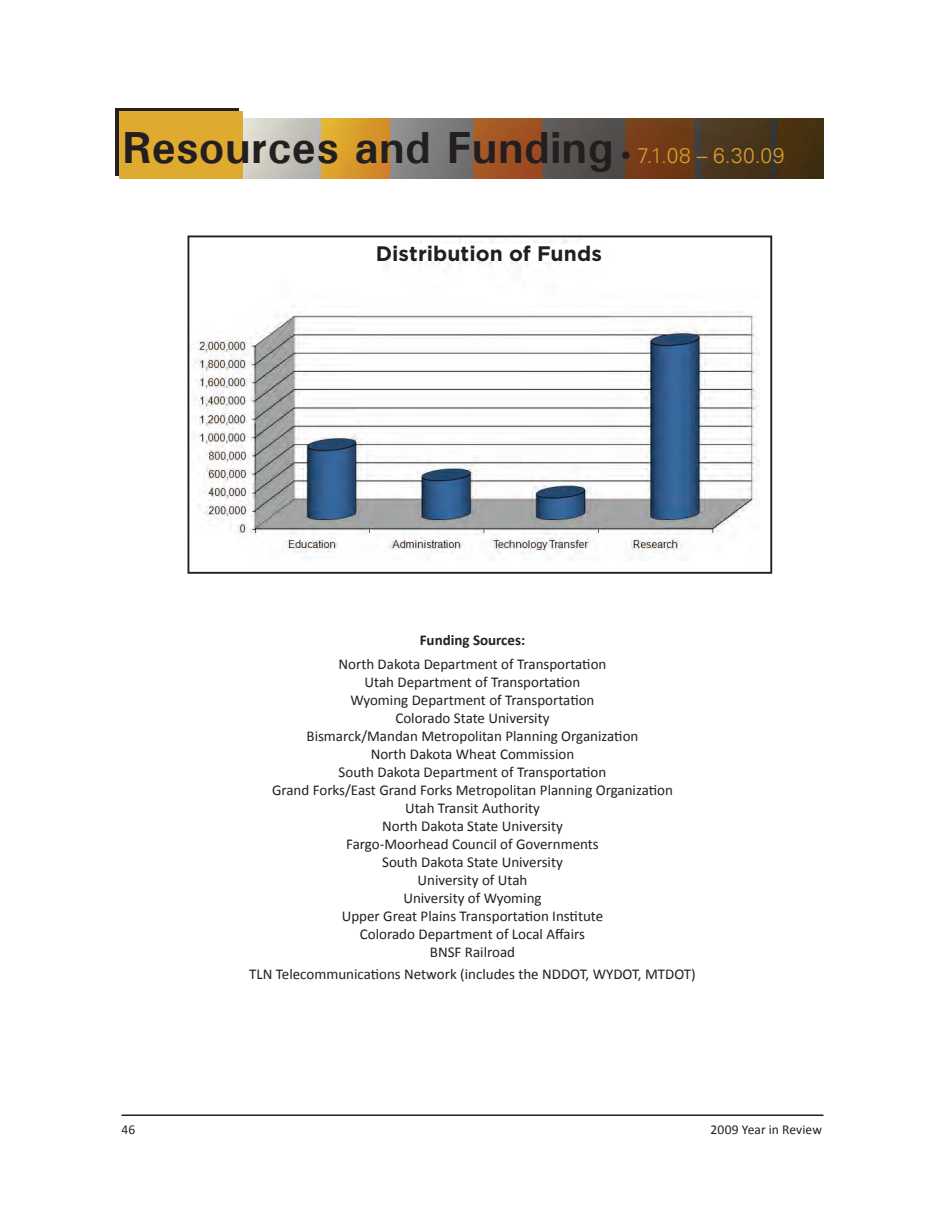
<style>
.page{position:relative;width:945px;height:1215px;background:#fff}
.page>*{position:absolute;margin:0;border:0;box-sizing:border-box;transform-origin:0 0}
.t1{font:700 45px "Univers";letter-spacing:.01em;color:#231f20}
.t2{font:700 21px "Gotham";letter-spacing:.005em;color:#231f20}
.t3{font:15px/18px "Calibri";color:#231f20;text-align:center}
.t4{font:700 15px "Calibri";color:#231f20}
.t5{font:13.5px "Calibri";letter-spacing:.005em;color:#231f20}
.s1{font-weight:300;font-size:21px}
.s2{font-weight:300;font-size:21px;color:#d89b2b}
</style>
<div class="page">
<hr style="left:122px;top:1114px;width:702px;height:2px;background:#231f20">
<img style="left:243px;top:119px;width:581px;height:59px">
<div style="left:115px;top:108px;width:124px;height:68px;background:#231f20"></div>
<div style="left:119px;top:111px;width:124px;height:67px;background:#deaa30"></div>
<img style="left:190px;top:238px;width:569px;height:323px">
<div style="left:187px;top:235px;width:585px;height:339px;border:2px solid #231f20"></div>
<div style="left:376px;top:244px;width:226px;height:17px;background:#fff"></div>
<p class="t1" style="left:122px;top:119px;width:664px">Resources and Funding <span class="s1">•</span> <span class="s2">7.1.08 – 6.30.09</span></p>
<p class="t2" style="left:376px;top:240px;width:228px">Distribution of Funds</p>
<p class="t4" style="left:420px;top:630px;width:107px">Funding Sources:</p>
<p class="t3" style="left:339px;top:655px;width:269px">North Dakota Department of Transportation<br>Utah Department of Transportation</p>
<p class="t3" style="left:350px;top:691px;width:246px">Wyoming Department of Transportation</p>
<p class="t3" style="left:395px;top:709px;width:156px">Colorado State University</p>
<p class="t3" style="left:307px;top:727px;width:333px">Bismarck/Mandan Metropolitan Planning Organization</p>
<p class="t3" style="left:371px;top:745px;width:205px">North Dakota Wheat Commission</p>
<p class="t3" style="left:339px;top:763px;width:269px">South Dakota Department of Transportation</p>
<p class="t3" style="left:272px;top:781px;width:402px">Grand Forks/East Grand Forks Metropolitan Planning Organization</p>
<p class="t3" style="left:405px;top:799px;width:136px">Utah Transit Authority</p>
<p class="t3" style="left:382px;top:817px;width:182px">North Dakota State University</p>
<p class="t3" style="left:346px;top:835px;width:254px">Fargo-Moorhead Council of Governments</p>
<p class="t3" style="left:382px;top:853px;width:182px">South Dakota State University</p>
<p class="t3" style="left:418px;top:871px;width:111px">University of Utah</p>
<p class="t3" style="left:403px;top:889px;width:140px">University of Wyoming</p>
<p class="t3" style="left:342px;top:907px;width:263px">Upper Great Plains Transportation Institute</p>
<p class="t3" style="left:360px;top:925px;width:227px">Colorado Department of Local Affairs</p>
<p class="t3" style="left:430px;top:943px;width:87px">BNSF Railroad</p>
<p class="t3" style="left:249px;top:964px;width:448px">TLN Telecommunications Network (includes the NDDOT, WYDOT, MTDOT)</p>
<p class="t5" style="left:122px;top:1121px;width:15px">46</p>
<p class="t5" style="left:711px;top:1121px;width:113px">2009 Year in Review</p>
</div>
